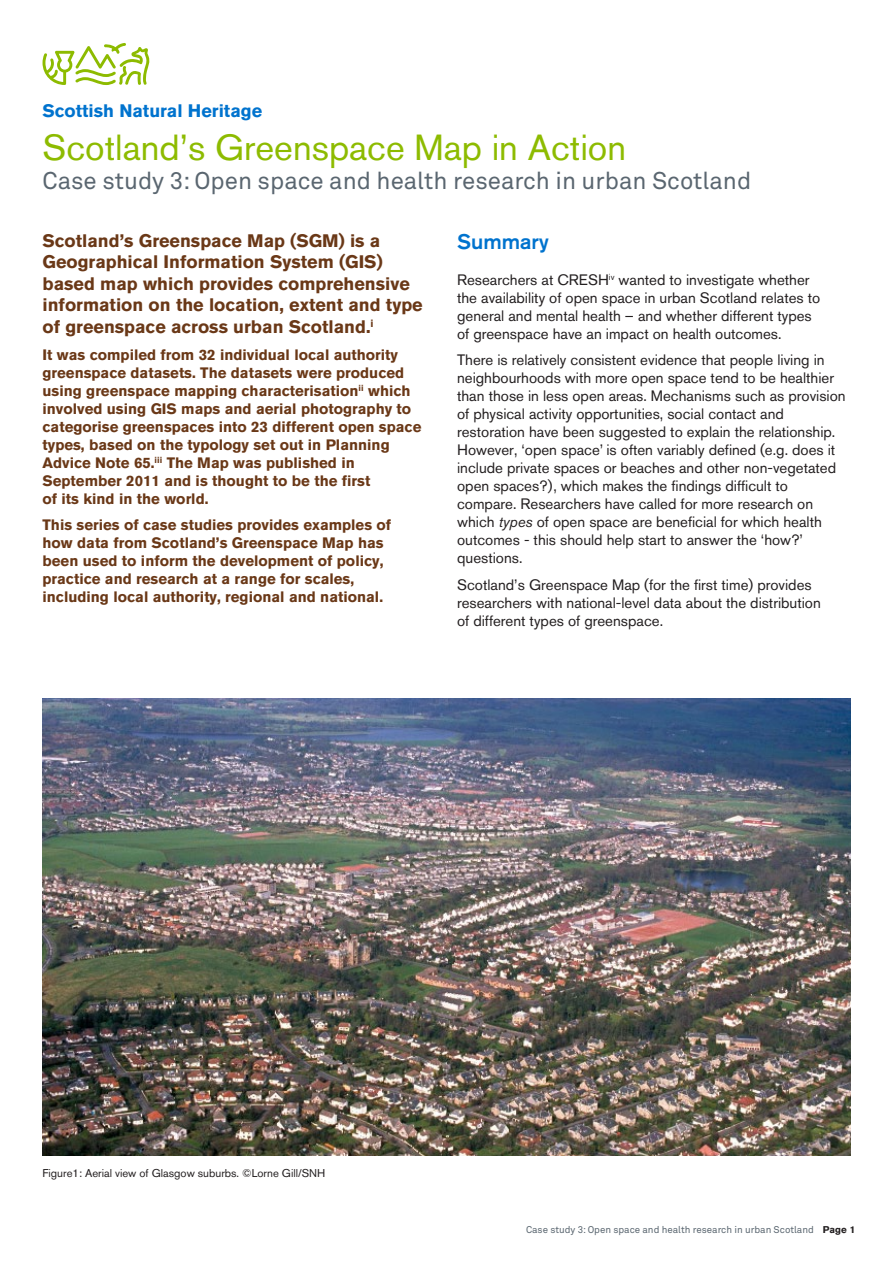
<style>
.page{position:relative;width:893px;height:1263px;background:#fff}
.page>*{position:absolute;margin:0;border:0;box-sizing:border-box;transform-origin:0 0}
.t1{font:36px "Akzidenz Grotesk BQ";color:#8dbb00}
.t2{font:24px "Akkurat";color:#5a6670}
.t3{font:500 21px "Akzidenz Grotesk BQ";color:#0073ce}
.t4{font:700 18px/21.6px "Akzidenz Grotesk BQ";color:#6a3817}
.t5{font:700 18px "Akzidenz Grotesk BQ";color:#0073ce}
.t6{font:15px/18px "Akzidenz Grotesk BQ";color:#231f20}
.t7{font:700 15px/18px "Akzidenz Grotesk BQ";color:#6a3817}
.t8{font:11.25px "Akzidenz Grotesk BQ";color:#231f20}
.t9{font:9.75px "Akkurat";color:#5a6670}
.s1{font-style:italic}
.s2{font-family:"Akzidenz Grotesk BQ";font-weight:700;color:#231f20}
</style>
<div class="page">
<svg style="left:43px;top:43px;width:107px;height:42px"></svg>
<img style="left:43px;top:698px;width:807px;height:458px">
<p class="t5" style="left:43px;top:100px;width:221px">Scottish Natural Heritage</p>
<h1 class="t1" style="left:43px;top:126px;width:585px">Scotland’s Greenspace Map in Action</h1>
<h2 class="t2" style="left:43px;top:165px;width:710px">Case study 3: Open space and health research in urban Scotland</h2>
<p class="t4" style="left:43px;top:230px;width:382px">Scotland’s Greenspace Map (SGM) is a Geographical Information System (GIS) based map which provides comprehensive information on the location, extent and type of greenspace across urban Scotland.<sup>i</sup></p>
<p class="t7" style="left:43px;top:345px;width:380px">It was compiled from 32 individual local authority greenspace datasets. The datasets were produced using greenspace mapping characterisation<sup>ii</sup> which involved using GIS maps and aerial photography to categorise greenspaces into 23 different open space types, based on the typology set out in Planning Advice Note 65.<sup>iii</sup> The Map was published in September 2011 and is thought to be the first<br>of its kind in the world.</p>
<p class="t7" style="left:43px;top:516px;width:350px">This series of case studies provides examples of how data from Scotland’s Greenspace Map has been used to inform the development of policy, practice and research at a range for scales, including local authority, regional and national.</p>
<h3 class="t3" style="left:457px;top:228px;width:93px">Summary</h3>
<p class="t6" style="left:457px;top:270px;width:365px">Researchers at CRESH<sup>iv</sup> wanted to investigate whether the availability of open space in urban Scotland relates to general and mental health – and whether different types of greenspace have an impact on health outcomes.</p>
<p class="t6" style="left:457px;top:351px;width:390px">There is relatively consistent evidence that people living in neighbourhoods with more open space tend to be healthier than those in less open areas. Mechanisms such as provision of physical activity opportunities, social contact and restoration have been suggested to explain the relationship.<br>However, ‘open space’ is often variably defined (e.g. does it include private spaces or beaches and other non-vegetated open spaces?), which makes the findings difficult to compare. Researchers have called for more research on which <span class="s1">types</span> of open space are beneficial for which health outcomes - this should help start to answer the ‘how?’ questions.</p>
<p class="t6" style="left:457px;top:575px;width:365px">Scotland’s Greenspace Map (for the first time) provides researchers with national-level data about the distribution of different types of greenspace.</p>
<p class="t8" style="left:43px;top:1167px;width:284px">Figure1: Aerial view of Glasgow suburbs. ©Lorne Gill/SNH</p>
<p class="t9" style="left:526px;top:1223px;width:331px">Case study 3: Open space and health research in urban Scotland <span class="s2">Page 1</span></p>
</div>
